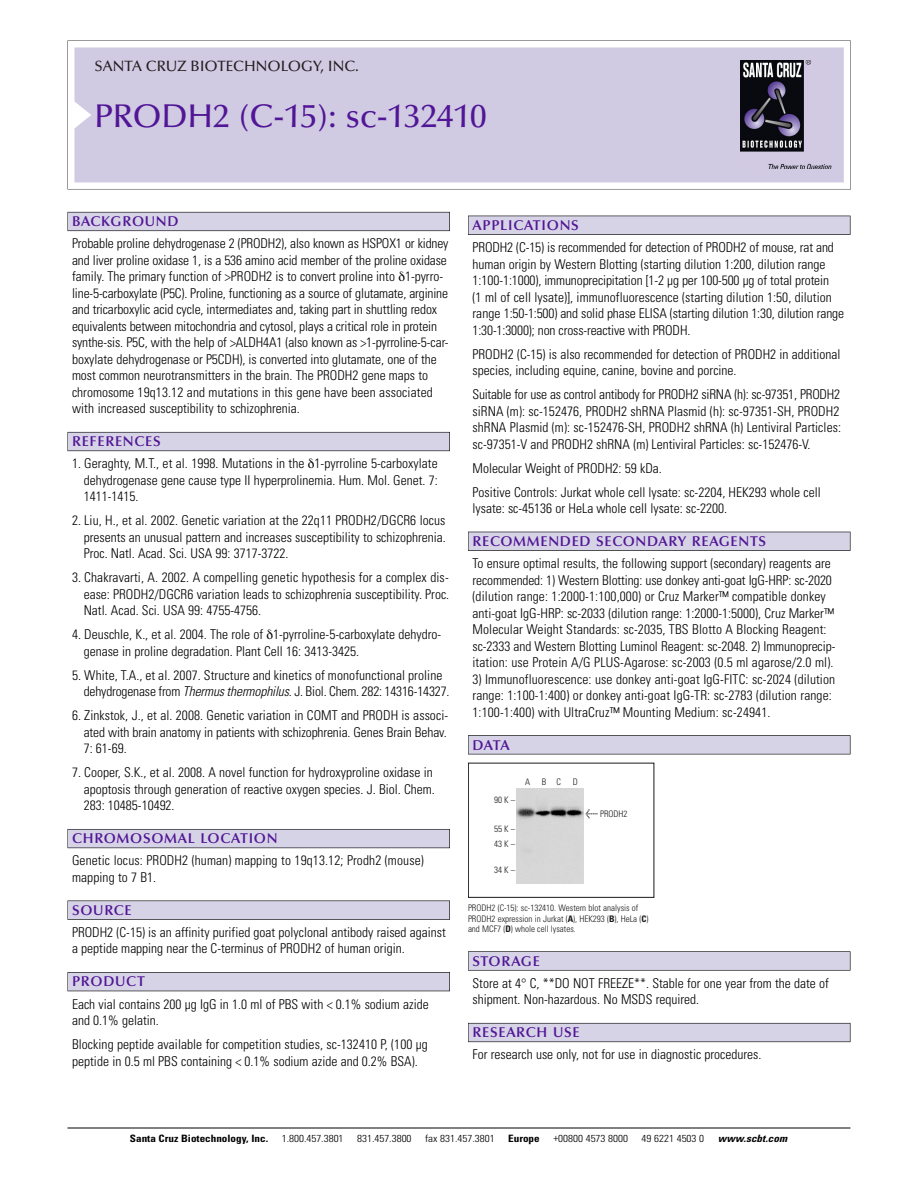
<style>
.page{position:relative;width:918px;height:1188px;background:#fff}
.page>*{position:absolute;margin:0;border:0;box-sizing:border-box;transform-origin:0 0}
.t1{font:500 33px "Optima";color:#511695}
.t2{font:500 15px "Optima";color:#231f20}
.t3{font:600 14.25px "Optima";letter-spacing:.05em;color:#511695}
.t4{font:300 condensed 13.5px/16.5px "Univers";color:#000}
.t5{font:300 condensed 10.2px "Univers";color:#000;scale:1.1 1}
.t6{font:700 condensed 10.2px "Univers";color:#000;scale:1.1 1}
.t7{font:italic 700 condensed 10.2px "Univers";letter-spacing:.005em;color:#000;scale:1.1 1}
.t8{font:9px/10.5px "Univers Condensed Light+YLCWPA";color:#191919}
.s1{font-style:italic}
.s2{font-family:"Meta Plus Book Roman+PWCYVV";font-size:10.5px}
.s3{font-family:"Univers Condensed Bold+FMAFLK"}
</style>
<div class="page">
<svg style="left:68px;top:40px;width:783px;height:149px"></svg>
<div style="left:74px;top:47px;width:770px;height:135px;background:#d1cae3"></div>
<img style="left:741px;top:60px;width:90px;height:108px">
<div style="left:68px;top:212px;width:382px;height:19px;background:#66646e"></div>
<div style="left:68px;top:212px;width:381px;height:18px;background:#d7d3e7"></div>
<div style="left:68px;top:432px;width:382px;height:19px;background:#66646d"></div>
<div style="left:68px;top:433px;width:381px;height:18px;background:#d7d3e7"></div>
<div style="left:68px;top:829px;width:382px;height:19px;background:#5b5961"></div>
<div style="left:68px;top:830px;width:381px;height:18px;background:#d7d3e7"></div>
<div style="left:68px;top:901px;width:382px;height:19px;background:#575759"></div>
<div style="left:68px;top:901px;width:381px;height:18px;background:#d7d3e7"></div>
<div style="left:68px;top:972px;width:382px;height:19px;background:#525158"></div>
<div style="left:68px;top:973px;width:381px;height:18px;background:#d7d3e7"></div>
<div style="left:468px;top:216px;width:382px;height:19px;background:#525155"></div>
<div style="left:468px;top:216px;width:382px;height:18px;background:#d7d3e7"></div>
<div style="left:468px;top:532px;width:382px;height:19px;background:#515055"></div>
<div style="left:468px;top:532px;width:382px;height:18px;background:#d7d3e7"></div>
<div style="left:468px;top:735px;width:382px;height:19px;background:#545357"></div>
<div style="left:468px;top:736px;width:382px;height:18px;background:#d7d3e7"></div>
<div style="left:468px;top:951px;width:382px;height:20px;background:#666667"></div>
<div style="left:468px;top:952px;width:382px;height:18px;background:#d7d3e7"></div>
<div style="left:468px;top:1023px;width:382px;height:19px;background:#66646d"></div>
<div style="left:468px;top:1024px;width:382px;height:18px;background:#d7d3e7"></div>
<hr style="left:68px;top:1128px;width:782px;height:1px;background:#000">
<div style="left:468px;top:763px;width:186px;height:135px;border:1px solid #191919"></div>
<img style="left:516px;top:788px;width:67px;height:95px">
<p class="t2" style="left:94px;top:61px;width:266px">SANTA CRUZ BIOTECHNOLOGY, INC.</p>
<h1 class="t1" style="left:94px;top:103px;width:394px">PRODH2 (C-15): sc-132410</h1>
<p class="t3" style="left:72px;top:216px;width:108px">BACKGROUND</p>
<p class="t4" style="left:72px;top:236px;width:378px">Probable proline dehydrogenase 2 (PRODH2), also known as HSPOX1 or kidney and liver proline oxidase 1, is a 536 amino acid member of the proline oxidase family. The primary function of &gt;PRODH2 is to convert proline into 1-pyrro&shy;line-5-carboxylate (P5C). Proline, functioning as a source of glutamate, arginine and tricarboxylic acid cycle, intermediates and, taking part in shuttling redox equivalents between mitochondria and cytosol, plays a critical role in protein synthe-sis. P5C, with the help of &gt;ALDH4A1 (also known as &gt;1-pyrroline-5-car&shy;boxylate dehydrogenase or P5CDH), is converted into glutamate, one of the most common neurotransmitters in the brain. The PRODH2 gene maps to chromosome 19q13.12 and mutations in this gene have been associated with increased susceptibility to schizophrenia.</p>
<p class="t3" style="left:72px;top:436px;width:90px">REFERENCES</p>
<p class="t4" style="left:84px;top:457px;width:356px;text-align:justify;text-indent:-12px">1. Geraghty, M.T., et al. 1998. Mutations in the 1-pyrroline 5-carboxylate dehydrogenase gene cause type II hyperprolinemia. Hum. Mol. Genet. 7:<br>1411-1415.</p>
<p class="t4" style="left:84px;top:514px;width:364px;text-align:justify;text-indent:-12px">2. Liu, H., et al. 2002. Genetic variation at the 22q11 PRODH2/DGCR6 locus presents an unusual pattern and increases susceptibility to schizophrenia.<br>Proc. Natl. Acad. Sci. USA 99: 3717-3722.</p>
<p class="t4" style="left:84px;top:571px;width:367px;text-align:justify;text-indent:-12px">3. Chakravarti, A. 2002. A compelling genetic hypothesis for a complex dis&shy;ease: PRODH2/DGCR6 variation leads to schizophrenia susceptibility. Proc.<br>Natl. Acad. Sci. USA 99: 4755-4756.</p>
<p class="t4" style="left:84px;top:628px;width:359px;text-indent:-12px">4. Deuschle, K., et al. 2004. The role of 1-pyrroline-5-carboxylate dehydro&shy;genase in proline degradation. Plant Cell 16: 3413-3425.</p>
<p class="t4" style="left:84px;top:668px;width:367px;text-indent:-12px">5. White, T.A., et al. 2007. Structure and kinetics of monofunctional proline dehydrogenase from <span class="s1">Thermus thermophilus</span>. J. Biol. Chem. 282: 14316-14327.</p>
<p class="t4" style="left:84px;top:709px;width:366px;text-align:justify;text-indent:-12px">6. Zinkstok, J., et al. 2008. Genetic variation in COMT and PRODH is associ&shy;ated with brain anatomy in patients with schizophrenia. Genes Brain Behav.<br>7: 61-69.</p>
<p class="t4" style="left:84px;top:766px;width:353px;text-indent:-12px">7. Cooper, S.K., et al. 2008. A novel function for hydroxyproline oxidase in apoptosis through generation of reactive oxygen species. J. Biol. Chem.<br>283: 10485-10492.</p>
<p class="t3" style="left:72px;top:833px;width:207px">CHROMOSOMAL LOCATION</p>
<p class="t4" style="left:72px;top:854px;width:353px">Genetic locus: PRODH2 (human) mapping to 19q13.12; Prodh2 (mouse) mapping to 7 B1.</p>
<p class="t3" style="left:72px;top:904px;width:61px">SOURCE</p>
<p class="t4" style="left:72px;top:925px;width:375px">PRODH2 (C-15) is an affinity purified goat polyclonal antibody raised against a peptide mapping near the C-terminus of PRODH2 of human origin.</p>
<p class="t3" style="left:72px;top:976px;width:74px">PRODUCT</p>
<p class="t4" style="left:72px;top:997px;width:358px">Each vial contains 200 µg IgG in 1.0 ml of PBS with &lt; 0.1% sodium azide and 0.1% gelatin.</p>
<p class="t4" style="left:72px;top:1037px;width:357px">Blocking peptide available for competition studies, sc-132410 P, (100 µg peptide in 0.5 ml PBS containing &lt; 0.1% sodium azide and 0.2% BSA).</p>
<p class="t3" style="left:473px;top:219px;width:108px">APPLICATIONS</p>
<p class="t4" style="left:473px;top:240px;width:373px">PRODH2 (C-15) is recommended for detection of PRODH2 of mouse, rat and human origin by Western Blotting (starting dilution 1:200, dilution range 1:100-1:1000), immunoprecipitation [1-2 µg per 100-500 µg of total protein<br>(1 ml of cell lysate)], immunofluorescence (starting dilution 1:50, dilution range 1:50-1:500) and solid phase ELISA (starting dilution 1:30, dilution range 1:30-1:3000); non cross-reactive with PRODH.</p>
<p class="t4" style="left:473px;top:347px;width:369px">PRODH2 (C-15) is also recommended for detection of PRODH2 in additional species, including equine, canine, bovine and porcine.</p>
<p class="t4" style="left:473px;top:387px;width:370px">Suitable for use as control antibody for PRODH2 siRNA (h): sc-97351, PRODH2 siRNA (m): sc-152476, PRODH2 shRNA Plasmid (h): sc-97351-SH, PRODH2 shRNA Plasmid (m): sc-152476-SH, PRODH2 shRNA (h) Lentiviral Particles: sc-97351-V and PRODH2 shRNA (m) Lentiviral Particles: sc-152476-V.</p>
<p class="t4" style="left:473px;top:457px;width:350px;line-height:24px">Molecular Weight of PRODH2: 59 kDa.<br>Positive Controls: Jurkat whole cell lysate: sc-2204, HEK293 whole cell</p>
<p class="t4" style="left:473px;top:501px;width:256px">lysate: sc-45136 or HeLa whole cell lysate: sc-2200.</p>
<p class="t3" style="left:473px;top:536px;width:295px">RECOMMENDED SECONDARY REAGENTS</p>
<p class="t4" style="left:473px;top:556px;width:364px">To ensure optimal results, the following support (secondary) reagents are recommended: 1) Western Blotting: use donkey anti-goat IgG-HRP: sc-2020 (dilution range: 1:2000-1:100,000) or Cruz Marker™ compatible donkey anti-goat IgG-HRP: sc-2033 (dilution range: 1:2000-1:5000), Cruz Marker™ Molecular Weight Standards: sc-2035, TBS Blotto A Blocking Reagent: sc-2333 and Western Blotting Luminol Reagent: sc-2048. 2) Immunoprecip&shy;itation: use Protein A/G PLUS-Agarose: sc-2003 (0.5 ml agarose/2.0 ml).</p>
<p class="t4" style="left:473px;top:672px;width:364px">3) Immunofluorescence: use donkey anti-goat IgG-FITC: sc-2024 (dilution range: 1:100-1:400) or donkey anti-goat IgG-TR: sc-2783 (dilution range:<br>1:100-1:400) with UltraCruz™ Mounting Medium: sc-24941.</p>
<p class="t3" style="left:473px;top:739px;width:39px">DATA</p>
<p class="t8" style="left:494px;top:796px;width:22px">90K–</p>
<p class="t8" style="left:494px;top:822px;width:22px;line-height:15.3px">55K–<br>43K–</p>
<p class="t8" style="left:494px;top:866px;width:22px">34K–</p>
<p class="t8" style="left:525px;top:777px;width:7px">A</p>
<p class="t8" style="left:542px;top:777px;width:21px">B C</p>
<p class="t8" style="left:573px;top:777px;width:7px">D</p>
<p class="t8" style="left:585px;top:809px;width:44px"><span class="s2">&lt;</span> PRODH2</p>
<p class="t8" style="left:468px;top:904px;width:182px">PRODH2 (C-15): sc-132410. Western blot analysis of<br>PRODH2 expression in Jurkat (<span class="s3">A</span>), HEK293 (<span class="s3">B</span>), HeLa (<span class="s3">C</span>) and MCF7 (<span class="s3">D</span>) whole cell lysates.</p>
<p class="t3" style="left:473px;top:955px;width:69px">STORAGE</p>
<p class="t4" style="left:473px;top:976px;width:358px">Store at 4° C, **DO NOT FREEZE**. Stable for one year from the date of shipment. Non-hazardous. No MSDS required.</p>
<p class="t3" style="left:473px;top:1027px;width:109px">RESEARCH USE</p>
<p class="t4" style="left:473px;top:1048px;width:290px">For research use only, not for use in diagnostic procedures.</p>
<p class="t6" style="left:130px;top:1135px;width:127px">Santa Cruz Biotechnology, Inc.</p>
<p class="t5" style="left:282px;top:1135px;width:58px">1.800.457.3801</p>
<p class="t5" style="left:357px;top:1135px;width:51px">831.457.3800</p>
<p class="t5" style="left:425px;top:1135px;width:65px">fax 831.457.3801</p>
<p class="t6" style="left:508px;top:1135px;width:30px">Europe</p>
<p class="t5" style="left:553px;top:1135px;width:69px">+00800 4573 8000</p>
<p class="t5" style="left:642px;top:1135px;width:58px">49 6221 4503 0</p>
<p class="t7" style="left:718px;top:1135px;width:64px">www.scbt.com</p>
</div>
